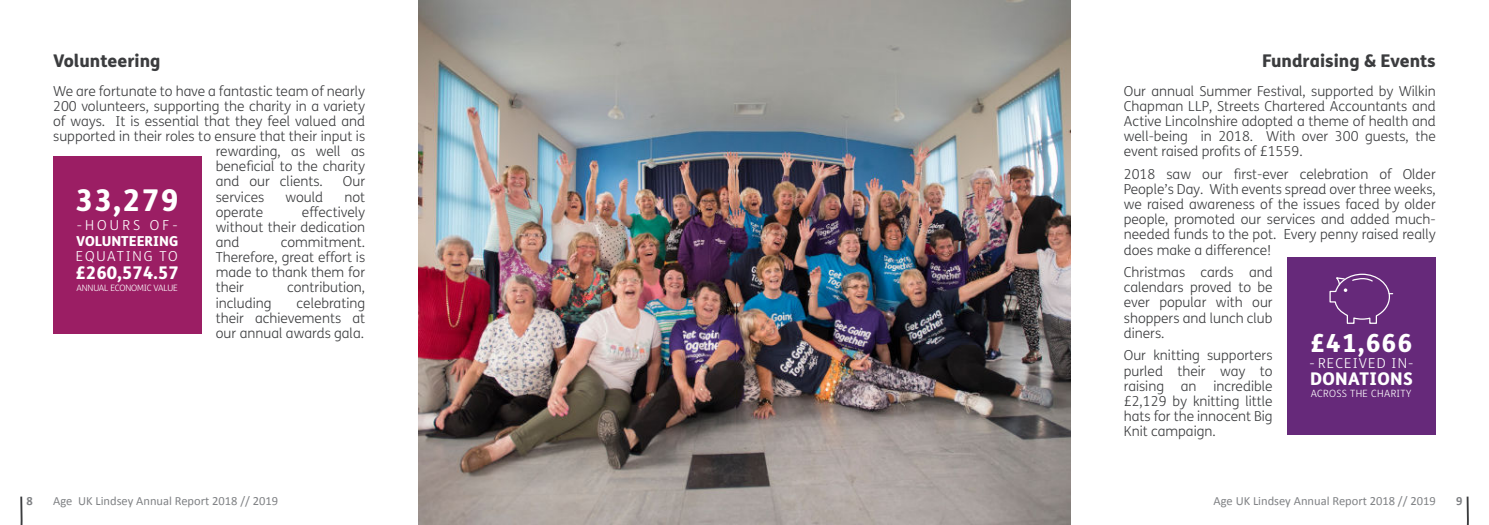
<style>
.page{position:relative;width:1489px;height:525px;background:#fff}
.page>*{position:absolute;margin:0;border:0;box-sizing:border-box;transform-origin:0 0}
.t1{font:800 30px "FS Me";color:#fff}
.t2{font:800 25px "FS Me";color:#fff}
.t3{font:800 17.5px "FS Me";color:#3b3c3e}
.t4{font:800 17.5px "FS Me";letter-spacing:.025em;color:#fff}
.t5{font:300 13.75px/15.1px "FS Me";color:#3b3c3e;text-align:justify}
.t6{font:800 13.75px "FS Me";color:#fff}
.t7{font:300 13.75px "FS Me";letter-spacing:.085em;color:#fff}
.t8{font:300 13.75px "FS Me";letter-spacing:.13em;color:#fff}
.t9{font:300 13.75px "FS Me";letter-spacing:.105em;color:#fff}
.t10{font:12.5px "Calibri";color:#808285}
.t11{font:700 12.5px "Calibri";color:#808285}
.t12{font:300 10px "FS Me";letter-spacing:.035em;color:#fff}
.t13{font:300 8.75px "FS Me";letter-spacing:-.02em;color:#fff}
</style>
<div class="page">
<svg style="left:20px;top:496px;width:3px;height:28px"></svg>
<div style="left:53px;top:156px;width:148px;height:177px;background:#9b1e64"></div>
<img style="left:418px;top:0;width:318px;height:524px">
<svg style="left:1466px;top:496px;width:3px;height:28px"></svg>
<img style="left:736px;top:0;width:334px;height:524px">
<div style="left:1286px;top:257px;width:149px;height:178px;background:#66297a"></div>
<svg style="left:1329px;top:273px;width:63px;height:51px"></svg>
<p class="t3" style="left:53px;top:53px;width:109px">Volunteering</p>
<p class="t5" style="left:53px;top:84px;width:313px">We are fortunate to have a fantastic team of nearly</p>
<p class="t5" style="left:53px;top:100px;width:313px">200 volunteers, supporting the charity in a variety</p>
<p class="t5" style="left:53px;top:115px;width:313px">of ways. It is essential that they feel valued and</p>
<p class="t5" style="left:53px;top:130px;width:313px">supported in their roles to ensure that their input is</p>
<p class="t5" style="left:216px;top:145px;width:151px">rewarding, as well as</p>
<p class="t5" style="left:216px;top:160px;width:151px">beneficial to the charity</p>
<p class="t5" style="left:216px;top:175px;width:109px">and our clients.</p>
<p class="t5" style="left:343px;top:175px;width:24px">Our</p>
<p class="t5" style="left:216px;top:190px;width:50px">services</p>
<p class="t5" style="left:285px;top:190px;width:39px">would</p>
<p class="t5" style="left:344px;top:190px;width:22px">not</p>
<p class="t5" style="left:216px;top:205px;width:49px">operate</p>
<h1 class="t1" style="left:75px;top:188px;width:105px">33,279</h1>
<p class="t9" style="left:77px;top:219px;width:102px">-HOURS OF-</p>
<p class="t6" style="left:76px;top:235px;width:104px">VOLUNTEERING</p>
<p class="t4" style="left:75px;top:265px;width:105px">£260,574.57</p>
<p class="t5" style="left:216px;top:205px;width:151px;text-indent:86px">effectively without their dedication and</p>
<p class="t5" style="left:216px;top:236px;width:151px;text-indent:65px">commitment.<br>Therefore, great effort is made to thank them for their</p>
<p class="t8" style="left:76px;top:250px;width:103px">EQUATING TO</p>
<p class="t13" style="left:76px;top:284px;width:103px">ANNUAL ECONOMIC VALUE</p>
<p class="t5" style="left:287px;top:281px;width:79px">contribution,</p>
<p class="t5" style="left:216px;top:296px;width:151px;text-indent:81px">celebrating their achievements at our annual awards gala.</p>
<p class="t5" style="left:216px;top:296px;width:57px">including</p>
<p class="t11" style="left:27px;top:495px;width:8px">8</p>
<p class="t10" style="left:53px;top:495px;width:226px">Age UK Lindsey Annual Report 2018 // 2019</p>
<p class="t3" style="left:1262px;top:53px;width:175px">Fundraising &amp; Events</p>
<p class="t5" style="left:1123px;top:84px;width:313px">Our annual Summer Festival, supported by Wilkin Chapman LLP, Streets Chartered Accountants and Active Lincolnshire adopted a theme of health and well-being in 2018. With over 300 guests, the event raised profits of £1559.</p>
<p class="t5" style="left:1123px;top:168px;width:313px">2018 saw our first-ever celebration of Older People’s Day. With events spread over three weeks, we raised awareness of the issues faced by older people, promoted our services and added much&shy;needed funds to the pot. Every penny raised really does make a difference!</p>
<p class="t5" style="left:1123px;top:266px;width:150px">Christmas cards and calendars proved to be ever popular with our shoppers and lunch club diners.</p>
<p class="t5" style="left:1123px;top:349px;width:150px">Our knitting supporters purled their way to raising an incredible £2,129 by knitting little hats for the innocent Big Knit campaign.</p>
<h2 class="t2" style="left:1309px;top:332px;width:104px">£41,666</h2>
<p class="t7" style="left:1309px;top:357px;width:105px">- RECEIVED IN-</p>
<p class="t4" style="left:1309px;top:371px;width:104px">DONATIONS</p>
<p class="t12" style="left:1310px;top:389px;width:102px">ACROSS THE CHARITY</p>
<p class="t10" style="left:1213px;top:495px;width:224px">Age UK Lindsey Annual Report 2018 // 2019</p>
<p class="t11" style="left:1455px;top:495px;width:8px">9</p>
</div>
